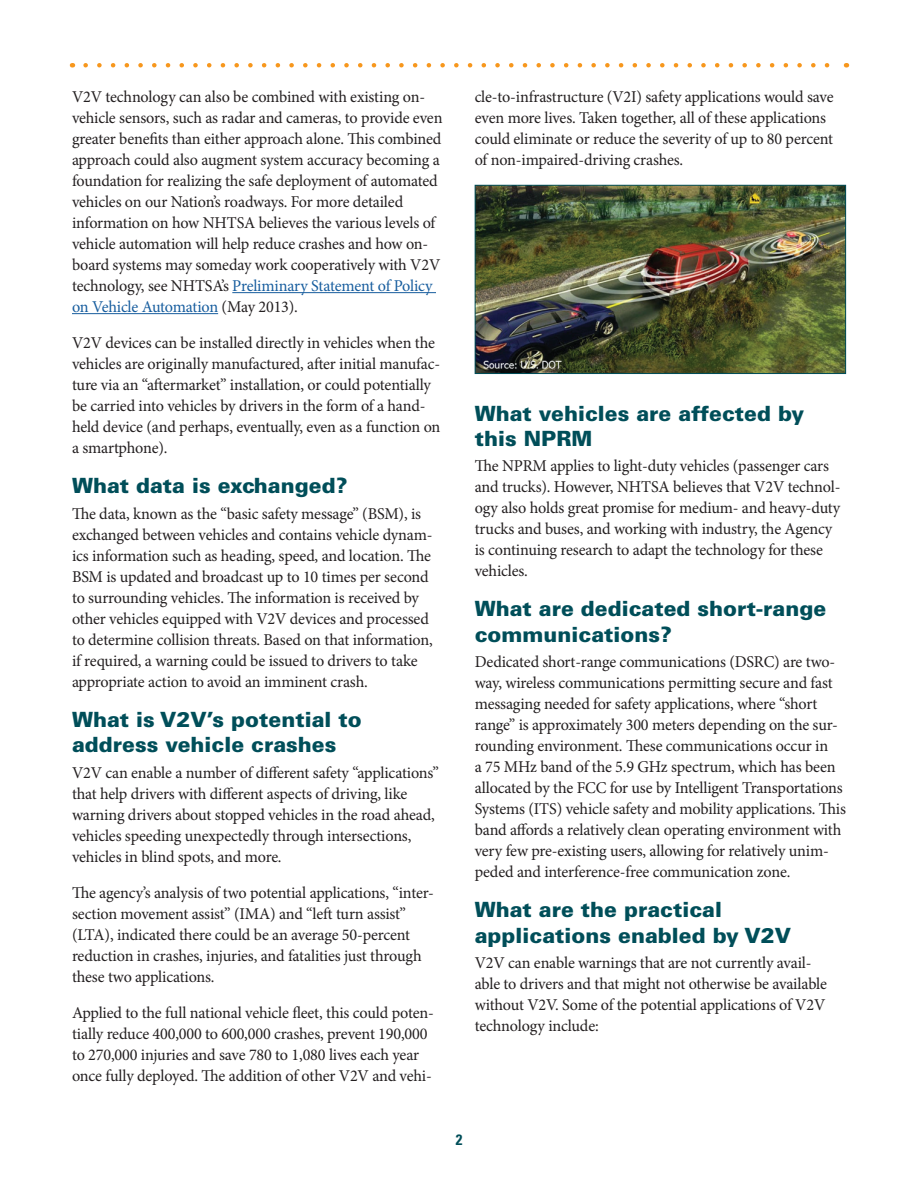
<style>
.page{position:relative;width:918px;height:1188px;background:#fff}
.page>*{position:absolute;margin:0;border:0;box-sizing:border-box;transform-origin:0 0}
.Head_A{font:900 21px/25.2px "Univers LT Std";color:#004e59}
.Body{font:16.5px/21px "Minion Pro";letter-spacing:-.01em;color:#231f20}
.t1{font:700 condensed 15px "Univers LT Std";color:#004e59}
.s1{color:#175d9e}
</style>
<div class="page">
<svg style="left:86px;top:63px;width:744px;height:5px"></svg>
<hr style="left:232px;top:292px;width:204px;height:1px;background:#175d9e">
<hr style="left:72px;top:313px;width:146px;height:1px;background:#175d9e">
<img style="left:477px;top:187px;width:367px;height:185px">
<div style="left:475px;top:185px;width:371px;height:189px;border:1px solid #004e59"></div>
<p class="Body" style="left:72px;top:86px;width:372px">V2V technology can also be combined with existing on&shy;vehicle sensors, such as radar and cameras, to provide even greater benefits than either approach alone. This combined approach could also augment system accuracy becoming a foundation for realizing the safe deployment of automated vehicles on our Nation’s roadways. For more detailed information on how NHTSA believes the various levels of vehicle automation will help reduce crashes and how on&shy;board systems may someday work cooperatively with V2V technology, see NHTSA’s <span class="s1">Preliminary Statement of Policy on Vehicle Automation</span> (May 2013).</p>
<p class="Body" style="left:72px;top:332px;width:370px">V2V devices can be installed directly in vehicles when the vehicles are originally manufactured, after initial manufac&shy;ture via an “aftermarket” installation, or could potentially be carried into vehicles by drivers in the form of a hand&shy;held device (and perhaps, eventually, even as a function on a smartphone).</p>
<p class="Head_A" style="left:72px;top:473px;width:277px">What data is exchanged?</p>
<p class="Body" style="left:72px;top:503px;width:362px">The data, known as the “basic safety message” (BSM), is exchanged between vehicles and contains vehicle dynam&shy;ics information such as heading, speed, and location. The BSM is updated and broadcast up to 10 times per second to surrounding vehicles. The information is received by other vehicles equipped with V2V devices and processed to determine collision threats. Based on that information, if required, a warning could be issued to drivers to take appropriate action to avoid an imminent crash.</p>
<p class="Head_A" style="left:72px;top:707px;width:291px">What is V2V’s potential to address vehicle crashes</p>
<p class="Body" style="left:72px;top:762px;width:369px">V2V can enable a number of different safety “applications” that help drivers with different aspects of driving, like warning drivers about stopped vehicles in the road ahead, vehicles speeding unexpectedly through intersections, vehicles in blind spots, and more.</p>
<p class="Body" style="left:72px;top:882px;width:363px">The agency’s analysis of two potential applications, “inter&shy;section movement assist” (IMA) and “left turn assist” (LTA), indicated there could be an average 50-percent reduction in crashes, injuries, and fatalities just through these two applications.</p>
<p class="Body" style="left:72px;top:1002px;width:363px">Applied to the full national vehicle fleet, this could poten&shy;tially reduce 400,000 to 600,000 crashes, prevent 190,000 to 270,000 injuries and save 780 to 1,080 lives each year once fully deployed. The addition of other V2V and vehi-</p>
<p class="Body" style="left:475px;top:86px;width:360px">cle-to-infrastructure (V2I) safety applications would save even more lives. Taken together, all of these applications could eliminate or reduce the severity of up to 80 percent of non-impaired-driving crashes.</p>
<p class="Head_A" style="left:475px;top:400px;width:331px">What vehicles are affected by this NPRM</p>
<p class="Body" style="left:475px;top:456px;width:367px">The NPRM applies to light-duty vehicles (passenger cars and trucks). However, NHTSA believes that V2V technol&shy;ogy also holds great promise for medium- and heavy-duty trucks and buses, and working with industry, the Agency is continuing research to adapt the technology for these vehicles.</p>
<p class="Head_A" style="left:475px;top:596px;width:353px">What are dedicated short-range communications?</p>
<p class="Body" style="left:475px;top:652px;width:373px">Dedicated short-range communications (DSRC) are two&shy;way, wireless communications permitting secure and fast messaging needed for safety applications, where “short range” is approximately 300 meters depending on the sur&shy;rounding environment. These communications occur in<br>a 75 MHz band of the 5.9 GHz spectrum, which has been allocated by the FCC for use by Intelligent Transportations Systems (ITS) vehicle safety and mobility applications. This band affords a relatively clean operating environment with very few pre-existing users, allowing for relatively unim&shy;peded and interference-free communication zone.</p>
<p class="Head_A" style="left:475px;top:897px;width:318px">What are the practical applications enabled by V2V</p>
<p class="Body" style="left:475px;top:952px;width:354px">V2V can enable warnings that are not currently avail&shy;able to drivers and that might not otherwise be available without V2V. Some of the potential applications of V2V technology include:</p>
<p class="t1" style="left:456px;top:1130px;width:8px">2</p>
</div>
